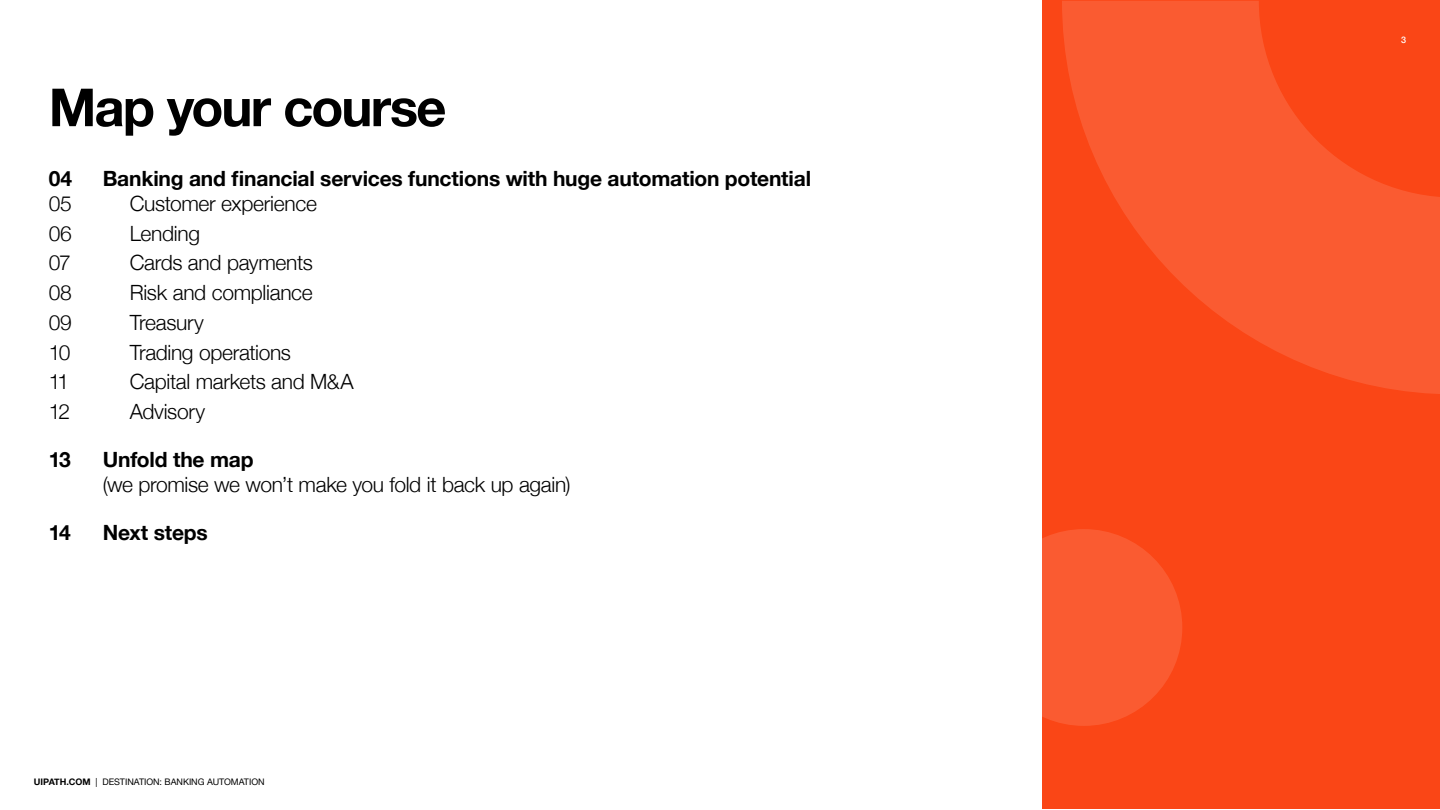
<style>
.page{position:relative;width:1440px;height:810px;background:#fff}
.page>*{position:absolute;margin:0;border:0;box-sizing:border-box;transform-origin:0 0}
.t1{font:700 52.5px "Helvetica Neue";letter-spacing:-.035em;color:#000}
.TOC-2{font:300 21px "Helvetica Neue";letter-spacing:-.015em;color:#000}
.TOC-1-bold{font:700 21px "Helvetica Neue";letter-spacing:-.01em;color:#000}
.t2{font:9px "Helvetica Neue";letter-spacing:-.005em;color:#000}
.t3{font:500 9px "Helvetica Neue";color:#fff}
.s1{font-weight:700}
</style>
<div class="page">
<div style="left:1042px;top:1px;width:398px;height:808px;background:#fa4616"></div>
<svg style="left:985px;top:529px;width:197px;height:197px;fill:#fa5b31"></svg>
<svg style="left:1062px;top:1px;width:378px;height:393px;fill:#fa5b31"></svg>
<h2 class="t1" style="left:49px;top:66px;width:399px">Map your course</h2>
<p class="TOC-1-bold" style="left:49px;top:162px;width:25px">04</p>
<p class="TOC-1-bold" style="left:103px;top:162px;width:710px">Banking and financial services functions with huge automation potential</p>
<p class="TOC-2" style="left:49px;top:187px;width:25px">05</p>
<p class="TOC-2" style="left:130px;top:187px;width:189px">Customer experience</p>
<p class="TOC-2" style="left:49px;top:216px;width:25px">06</p>
<p class="TOC-2" style="left:130px;top:216px;width:72px">Lending</p>
<p class="TOC-2" style="left:49px;top:246px;width:24px">07</p>
<p class="TOC-2" style="left:130px;top:246px;width:185px">Cards and payments</p>
<p class="TOC-2" style="left:49px;top:276px;width:25px">08</p>
<p class="TOC-2" style="left:130px;top:276px;width:185px">Risk and compliance</p>
<p class="TOC-2" style="left:49px;top:305px;width:25px">09</p>
<p class="TOC-2" style="left:130px;top:305px;width:76px">Treasury</p>
<p class="TOC-2" style="left:49px;top:335px;width:23px">10</p>
<p class="TOC-2" style="left:130px;top:335px;width:163px">Trading operations</p>
<p class="TOC-2" style="left:49px;top:365px;width:22px">11</p>
<p class="TOC-2" style="left:130px;top:365px;width:225px">Capital markets and M&amp;A</p>
<p class="TOC-2" style="left:49px;top:395px;width:23px">12</p>
<p class="TOC-2" style="left:130px;top:395px;width:77px">Advisory</p>
<p class="TOC-1-bold" style="left:49px;top:443px;width:24px">13</p>
<p class="TOC-1-bold" style="left:103px;top:443px;width:152px">Unfold the map</p>
<p class="TOC-2" style="left:103px;top:467px;width:469px">(we promise we won’t make you fold it back up again)</p>
<p class="TOC-1-bold" style="left:49px;top:516px;width:23px">14</p>
<p class="TOC-1-bold" style="left:103px;top:516px;width:107px">Next steps</p>
<p class="t2" style="left:34px;top:775px;width:232px"><span class="s1">UIPATH.COM</span> | DESTINATION: BANKING AUTOMATION</p>
<p class="t3" style="left:1401px;top:33px;width:7px">3</p>
</div>
